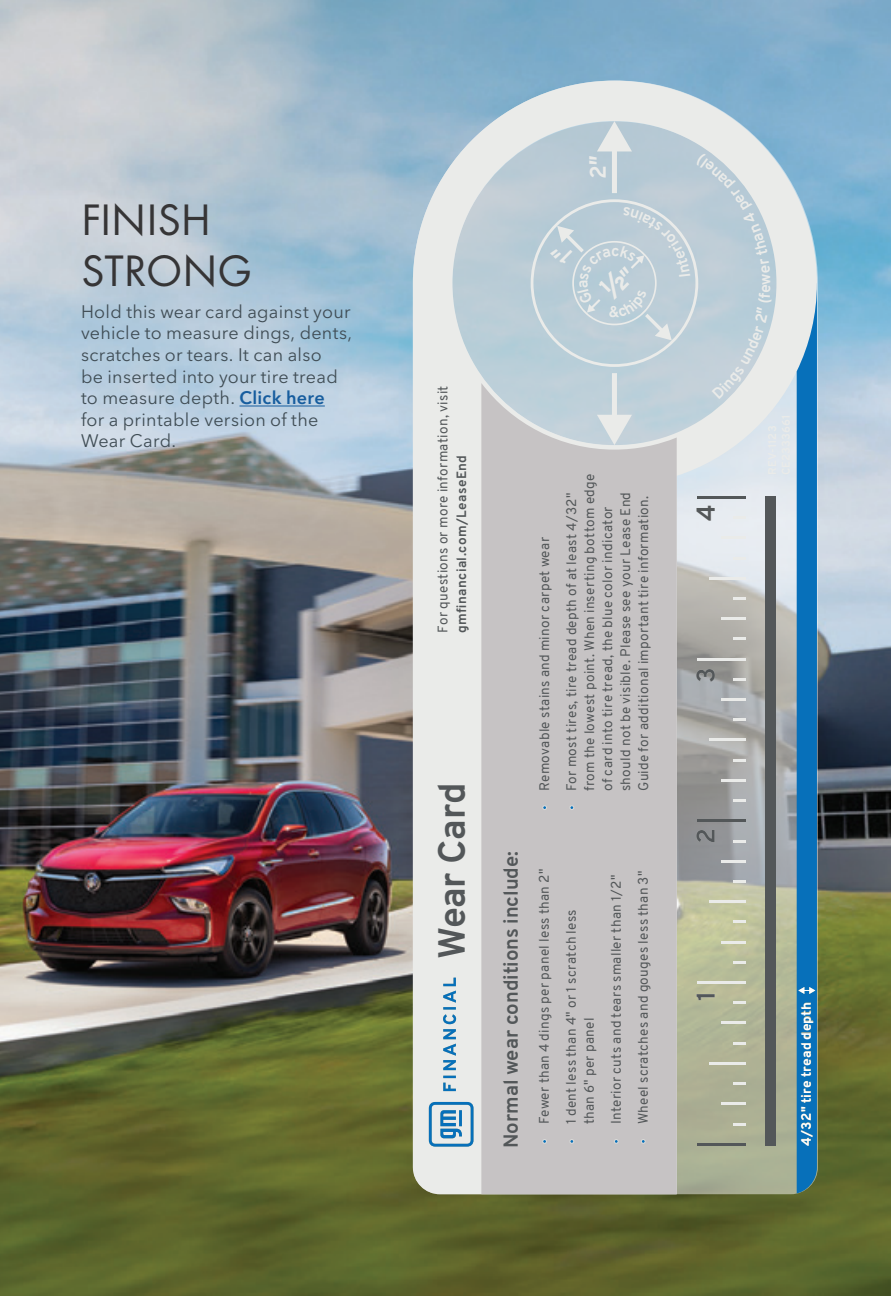
<style>
.page{position:relative;width:891px;height:1296px;background:#fff}
.page>*{position:absolute;margin:0;border:0;box-sizing:border-box;transform-origin:0 0}
.Headline{font:40.5px/50.6px "Buick Futura ND";letter-spacing:-.005em;color:#363536}
.t1{font:700 37.8px "Overpass";letter-spacing:-.01em;color:#535759}
.t2{font:700 25.88px "Overpass";color:#535759}
.t3{font:700 22.5px "Overpass";color:#eaebe9}
.t4{font:700 20.25px "Overpass";color:#535759}
.Body_-_Lg__9_13pt{font:18px/21.6px "Avenir Next LT Pro";letter-spacing:.015em;color:#404d55}
.t5{font:13.5px/27px "Overpass";letter-spacing:.025em;color:#535759}
.t6{font:700 13.5px "Overpass";letter-spacing:.025em;color:#fff}
.s1{font-weight:600;color:#175d9e}
.s2{font-weight:700}
</style>
<div class="page">
<img style="left:0;top:0;width:891px;height:1296px">
<svg style="left:890px;top:1185px;width:1px;height:111px"></svg>
<hr style="left:240px;top:406px;width:85px;height:1px;background:#175d9e">
<svg style="left:413px;top:81px;width:404px;height:1113px;background:#c7cecb"></svg>
<div style="left:481px;top:383px;width:196px;height:811px;background:#c6c3c4"></div>
<hr style="left:697px;top:1143px;width:48px;height:2px;background:#535759">
<hr style="left:697px;top:820px;width:48px;height:2px;background:#535759">
<hr style="left:697px;top:496px;width:48px;height:3px;background:#535759">
<div style="left:765px;top:496px;width:10px;height:649px;background:#535759"></div>
<svg style="left:542px;top:1139px;width:5px;height:5px"></svg>
<svg style="left:569px;top:1139px;width:5px;height:5px"></svg>
<svg style="left:614px;top:1139px;width:5px;height:5px"></svg>
<svg style="left:641px;top:1139px;width:5px;height:5px"></svg>
<svg style="left:542px;top:805px;width:5px;height:5px"></svg>
<svg style="left:569px;top:805px;width:5px;height:5px"></svg>
<svg style="left:429px;top:978px;width:45px;height:169px;background:#c1d4de"></svg>
<svg style="left:797px;top:283px;width:20px;height:911px;background:#1d7abb"></svg>
<svg style="left:531px;top:121px;width:241px;height:324px;background:#c2d2da"></svg>
<p class="Headline" style="left:81px;top:195px;width:173px">FINISH<br>STRONG</p>
<p class="Body_-_Lg__9_13pt" style="left:81px;top:301px;width:273px">Hold this wear card against your vehicle to measure dings, dents, scratches or tears. It can also<br>be inserted into your tire tread to measure depth. <span class="s1">Click here </span>for a printable version of the<br>Wear Card.</p>
<p class="t3" style="left:584px;top:179px;width:25px;rotate:-90deg">2″</p>
<p class="t5" style="left:434px;top:633px;width:249px;line-height:18.4px;rotate:-90deg">For questions or more information, visit <span class="s2">gmfinancial.com/LeaseEnd</span></p>
<p class="t1" style="left:428px;top:959px;width:178px;rotate:-90deg">Wear Card</p>
<p class="t5" style="left:581px;top:791px;width:319px;line-height:18px;rotate:-90deg">from the lowest point. When inserting bottom edge of card into tire tread, the blue color indicator should not be visible. Please see your Lease End Guide for additional important tire information.</p>
<p class="t5" style="left:531px;top:791px;width:300px;rotate:-90deg">Removable stains and minor carpet wear<br>For most tires, tire tread depth of at least 4/32"</p>
<p class="t4" style="left:498px;top:1148px;width:299px;rotate:-90deg">Normal wear conditions include:</p>
<p class="t5" style="left:531px;top:1124px;width:257px;rotate:-90deg">Fewer than 4 dings per panel less than 2"<br>1 dent less than 4" or 1 scratch less</p>
<p class="t5" style="left:576px;top:1124px;width:255px;rotate:-90deg">than 6" per panel<br>Interior cuts and tears smaller than 1/2"<br>Wheel scratches and gouges less than 3"</p>
<p class="t2" style="left:690px;top:521px;width:18px;rotate:-90deg">4</p>
<p class="t2" style="left:690px;top:683px;width:17px;rotate:-90deg">3</p>
<p class="t2" style="left:690px;top:844px;width:17px;rotate:-90deg">2</p>
<p class="t2" style="left:690px;top:1001px;width:12px;rotate:-90deg">1</p>
<p class="t6" style="left:798px;top:1146px;width:145px;rotate:-90deg">4/32" tire tread depth</p>
</div>
